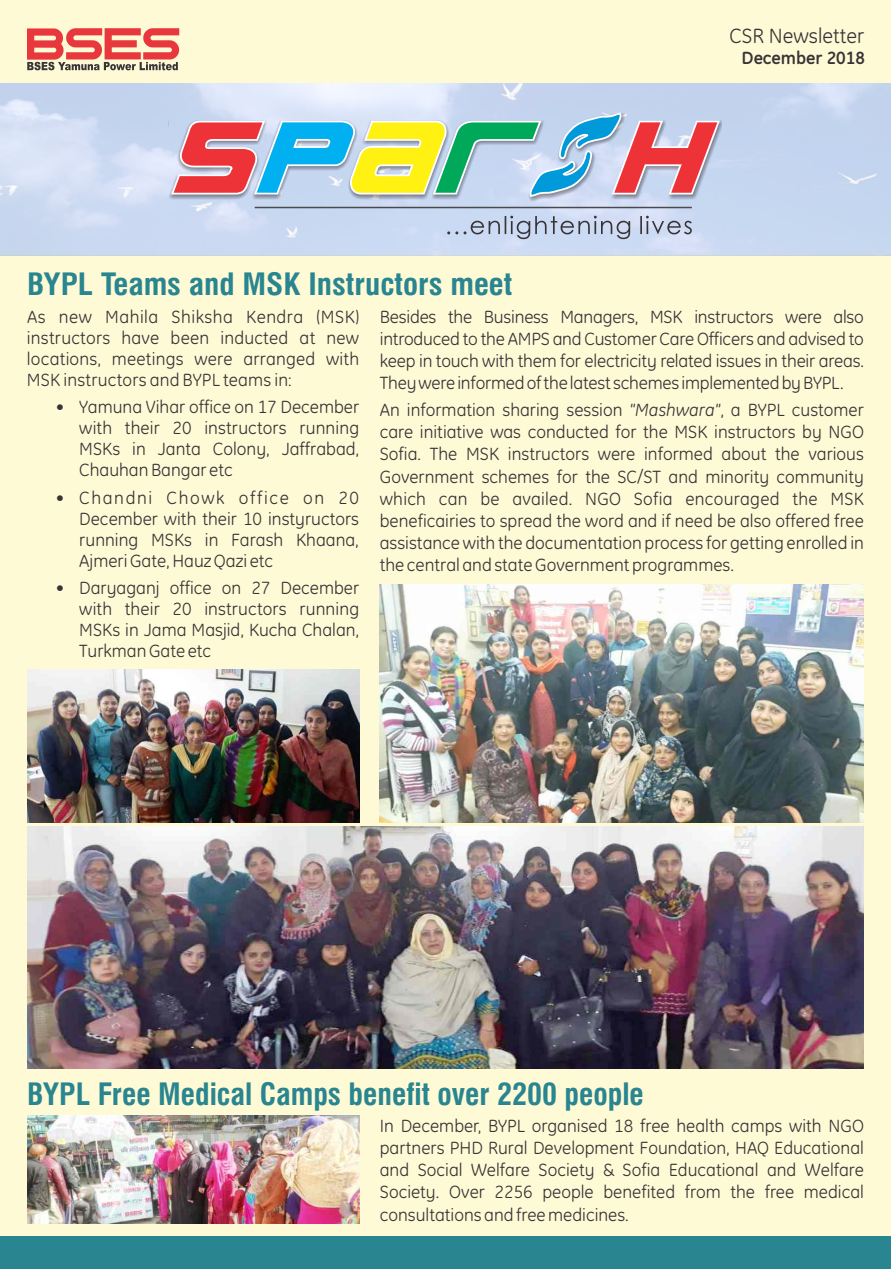
<style>
.page{position:relative;width:891px;height:1269px;background:#fffad6}
.page>*{position:absolute;margin:0;border:0;box-sizing:border-box;transform-origin:0 0}
.t1{font:700 condensed 30px "Swiss 721 BT";color:#29858f}
.t2{font:700 condensed 30px "Swiss 721 BT";color:#29858f;scale:1.05 1}
.t3{font:21px "GE Inspira";color:#383336}
.t4{font:18px/22px "GE Inspira";color:#383336;text-align:justify}
.t5{font:700 18px "GE Inspira";color:#383336}
.s1{font-style:italic}
</style>
<div class="page">
<img style="left:0;top:83px;width:891px;height:172px">
<svg style="left:447px;top:216px;width:245px;height:23px;background:#b5c0d5"></svg>
<div style="left:169px;top:113px;width:553px;height:89px;background:#383336;opacity:.49"></div>
<svg style="left:168px;top:93px;width:554px;height:106px;background:#babfbf"></svg>
<hr style="left:255px;top:207px;width:437px;height:1px;background:#4a4a4d">
<svg style="left:27px;top:28px;width:152px;height:42px"></svg>
<div style="left:0;top:1237px;width:891px;height:32px;background:#29858f"></div>
<img style="left:27px;top:1115px;width:332px;height:109px">
<img style="left:380px;top:584px;width:484px;height:238px">
<img style="left:27px;top:670px;width:332px;height:152px">
<img style="left:27px;top:827px;width:837px;height:241px">
<p class="t3" style="left:730px;top:27px;width:136px">CSR Newsletter</p>
<p class="t5" style="left:742px;top:50px;width:125px">December 2018</p>
<h1 class="t2" style="left:27px;top:273px;width:464px">BYPL Teams and MSK Instructors meet</h1>
<p class="t4" style="left:27px;top:307px;width:334px;line-height:21px">As new Mahila Shiksha Kendra (MSK) instructors have been inducted at new locations, meetings were arranged with MSK instructors and BYPL teams in:</p>
<p class="t4" style="left:79px;top:398px;width:281px;line-height:21px;text-indent:-24px">• Yamuna Vihar office on 17 December with their 20 instructors running MSKs in Janta Colony, Jaffrabad, Chauhan Bangar etc</p>
<p class="t4" style="left:79px;top:488px;width:281px;line-height:21px;text-indent:-24px">• Chandni Chowk office on 20<br>December with their 10 instyructors running MSKs in Farash Khaana, Ajmeri Gate, Hauz Qazi etc</p>
<p class="t4" style="left:79px;top:579px;width:281px;line-height:21px;text-indent:-24px">• Daryaganj office on 27 December with their 20 instructors running MSKs in Jama Masjid, Kucha Chalan, Turkman Gate etc</p>
<p class="t4" style="left:380px;top:307px;width:486px">Besides the Business Managers, MSK instructors were also introduced to the AMPS and Customer Care Officers and advised to keep in touch with them for electricity related issues in their areas.<br>Theywereinformedofthelatest schemes implementedbyBYPL.</p>
<p class="t4" style="left:380px;top:400px;width:486px">An information sharing session <span class="s1">"Mashwara"</span>, a BYPL customer care initiative was conducted for the MSK instructors by NGO Sofia. The MSK instructors were informed about the various Government schemes for the SC/ST and minority community which can be availed. NGO Sofia encouraged the MSK beneficairies to spread the word and if need be also offered free assistance with the documentation process for getting enrolled in the central and state Government programmes.</p>
<h1 class="t1" style="left:27px;top:1082px;width:618px">BYPL Free Medical Camps benefit over 2200 people</h1>
<p class="t4" style="left:380px;top:1116px;width:486px">In December, BYPL organised 18 free health camps with NGO partners PHD Rural Development Foundation, HAQ Educational and Social Welfare Society &amp; Sofia Educational and Welfare Society. Over 2256 people benefited from the free medical consultations and free medicines.</p>
</div>
